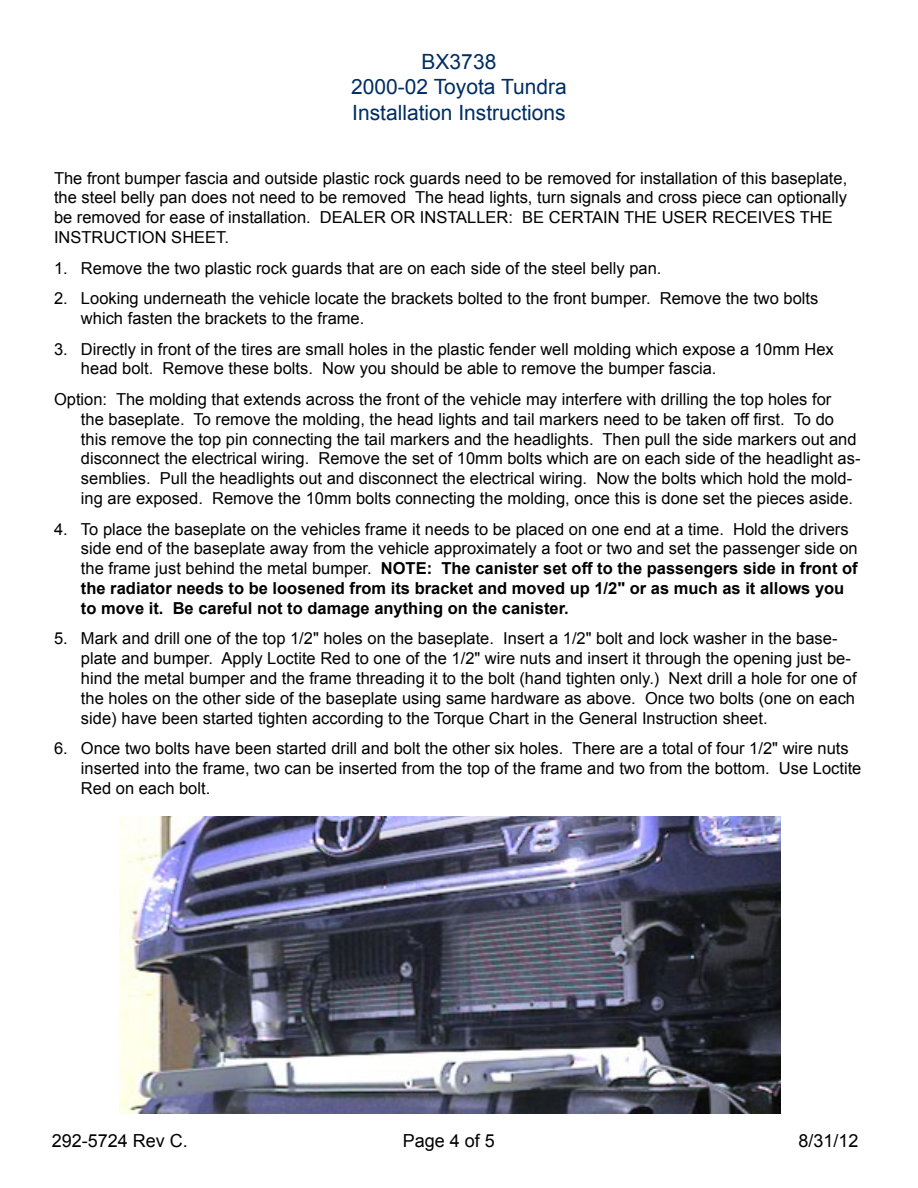
<style>
.page{position:relative;width:918px;height:1188px;background:#fff}
.page>*{position:absolute;margin:0;border:0;box-sizing:border-box;transform-origin:0 0}
.t1{font:21px/25.2px "Arial";color:#002d62;text-align:center}
.t2{font:18px "Arial";color:#000}
.t3{font:16.5px/19.8px "Arial";color:#000}
.s1{font-weight:700}
</style>
<div class="page">
<img style="left:119px;top:816px;width:662px;height:297px">
<p class="t1" style="left:351px;top:50px;width:217px">BX3738<br>2000-02 Toyota Tundra<br>Installation Instructions</p>
<p class="t3" style="left:54px;top:168px;width:795px">The front bumper fascia and outside plastic rock guards need to be removed for installation of this baseplate, the steel belly pan does not need to be removed The head lights, turn signals and cross piece can optionally be removed for ease of installation. DEALER OR INSTALLER: BE CERTAIN THE USER RECEIVES THE INSTRUCTION SHEET.</p>
<p class="t3" style="left:54px;top:258px;width:609px">1. Remove the two plastic rock guards that are on each side of the steel belly pan.</p>
<p class="t3" style="left:81px;top:289px;width:739px;text-indent:-27px">2. Looking underneath the vehicle locate the brackets bolted to the front bumper. Remove the two bolts which fasten the brackets to the frame.</p>
<p class="t3" style="left:81px;top:339px;width:754px;text-indent:-27px">3. Directly in front of the tires are small holes in the plastic fender well molding which expose a 10mm Hex head bolt. Remove these bolts. Now you should be able to remove the bumper fascia.</p>
<p class="t3" style="left:81px;top:390px;width:781px;text-indent:-27px">Option: The molding that extends across the front of the vehicle may interfere with drilling the top holes for<br>the baseplate. To remove the molding, the head lights and tail markers need to be taken off first. To do this remove the top pin connecting the tail markers and the headlights. Then pull the side markers out and disconnect the electrical wiring. Remove the set of 10mm bolts which are on each side of the headlight as&shy;semblies. Pull the headlights out and disconnect the electrical wiring. Now the bolts which hold the mold&shy;ing are exposed. Remove the 10mm bolts connecting the molding, once this is done set the pieces aside.</p>
<p class="t3" style="left:81px;top:519px;width:778px;text-indent:-27px">4. To place the baseplate on the vehicles frame it needs to be placed on one end at a time. Hold the drivers side end of the baseplate away from the vehicle approximately a foot or two and set the passenger side on the frame just behind the metal bumper. <span class="s1">NOTE: The canister set off to the passengers side in front of the radiator needs to be loosened from its bracket and moved up 1/2" or as much as it allows you to move it. Be careful not to damage anything on the canister.</span></p>
<p class="t3" style="left:81px;top:629px;width:777px;text-indent:-27px">5. Mark and drill one of the top 1/2" holes on the baseplate. Insert a 1/2" bolt and lock washer in the base&shy;plate and bumper. Apply Loctite Red to one of the 1/2" wire nuts and insert it through the opening just be&shy;hind the metal bumper and the frame threading it to the bolt (hand tighten only.) Next drill a hole for one of the holes on the other side of the baseplate using same hardware as above. Once two bolts (one on each side) have been started tighten according to the Torque Chart in the General Instruction sheet.</p>
<p class="t3" style="left:81px;top:739px;width:782px;text-indent:-27px">6. Once two bolts have been started drill and bolt the other six holes. There are a total of four 1/2" wire nuts inserted into the frame, two can be inserted from the top of the frame and two from the bottom. Use Loctite<br>Red on each bolt.</p>
<p class="t2" style="left:52px;top:1129px;width:138px">292-5724 Rev C.</p>
<p class="t2" style="left:403px;top:1129px;width:94px">Page 4 of 5</p>
<p class="t2" style="left:798px;top:1129px;width:62px">8/31/12</p>
</div>
